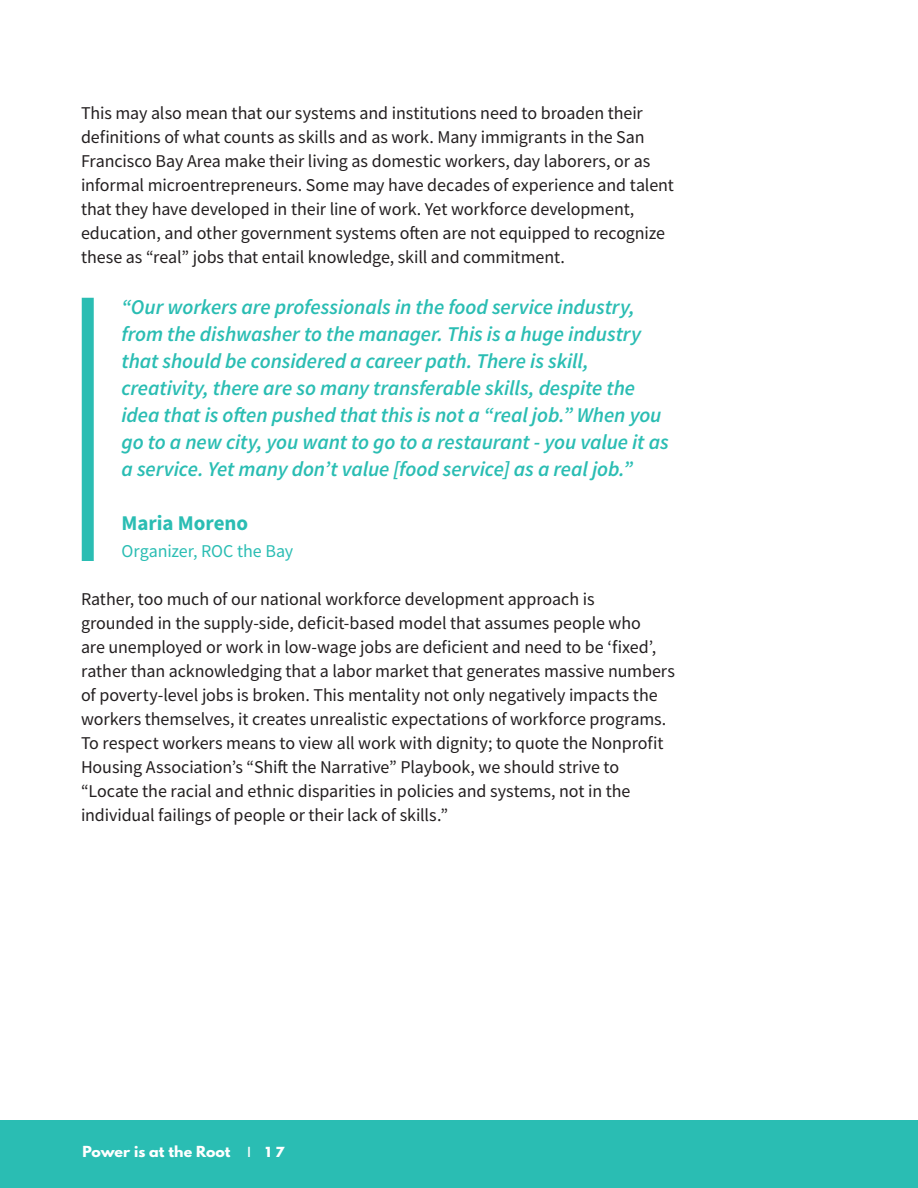
<style>
.page{position:relative;width:918px;height:1188px;background:#fff}
.page>*{position:absolute;margin:0;border:0;box-sizing:border-box;transform-origin:0 0}
.In_line_quote{font:italic 600 21px/27px "Source Sans Pro";letter-spacing:-.005em;color:#2abdb3}
.in_line_quote_citati{font:700 21px "Source Sans Pro";color:#2abdb3}
.t1{font:18px/24px "Source Sans Pro";letter-spacing:-.005em;color:#231f20}
.in_line_quote_citati-2{font:18px "Source Sans Pro";color:#2abdb3}
.t2{font:700 13.5px "League Spartan";color:#fff;scale:1.05 1}
.s1{font-family:"Futura";font-weight:500}
.s2{font-family:"Futura"}
</style>
<div class="page">
<div style="left:0;top:1120px;width:918px;height:68px;background:#2abdb3"></div>
<div style="left:82px;top:298px;width:12px;height:263px;background:#2abdb3"></div>
<p class="t1" style="left:81px;top:100px;width:594px">This may also mean that our systems and institutions need to broaden their definitions of what counts as skills and as work. Many immigrants in the San Francisco Bay Area make their living as domestic workers, day laborers, or as informal microentrepreneurs. Some may have decades of experience and talent that they have developed in their line of work. Yet workforce development, education, and other government systems often are not equipped to recognize these as “real” jobs that entail knowledge, skill and commitment.</p>
<p class="In_line_quote" style="left:122px;top:293px;width:549px">“Our workers are professionals in the food service industry, from the dishwasher to the manager. This is a huge industry that should be considered a career path. There is skill, creativity, there are so many transferable skills, despite the idea that is often pushed that this is not a “real job.” When you go to a new city, you want to go to a restaurant - you value it as a service. Yet many don’t value [food service] as a real job.”</p>
<p class="in_line_quote_citati" style="left:122px;top:508px;width:128px">Maria Moreno</p>
<p class="in_line_quote_citati-2" style="left:122px;top:539px;width:173px">Organizer, ROC the Bay</p>
<p class="t1" style="left:81px;top:586px;width:595px">Rather, too much of our national workforce development approach is<br>grounded in the supply-side, deficit-based model that assumes people who<br>are unemployed or work in low-wage jobs are deficient and need to be ‘fixed’, rather than acknowledging that a labor market that generates massive numbers of poverty-level jobs is broken. This mentality not only negatively impacts the workers themselves, it creates unrealistic expectations of workforce programs.<br>To respect workers means to view all work with dignity; to quote the Nonprofit Housing Association’s “Shift the Narrative” Playbook, we should strive to “Locate the racial and ethnic disparities in policies and systems, not in the individual failings of people or their lack of skills.”</p>
<p class="t2" style="left:82px;top:1141px;width:194px">Power is at the Root <span class="s1">I</span> <span class="s2">1 7</span></p>
</div>
